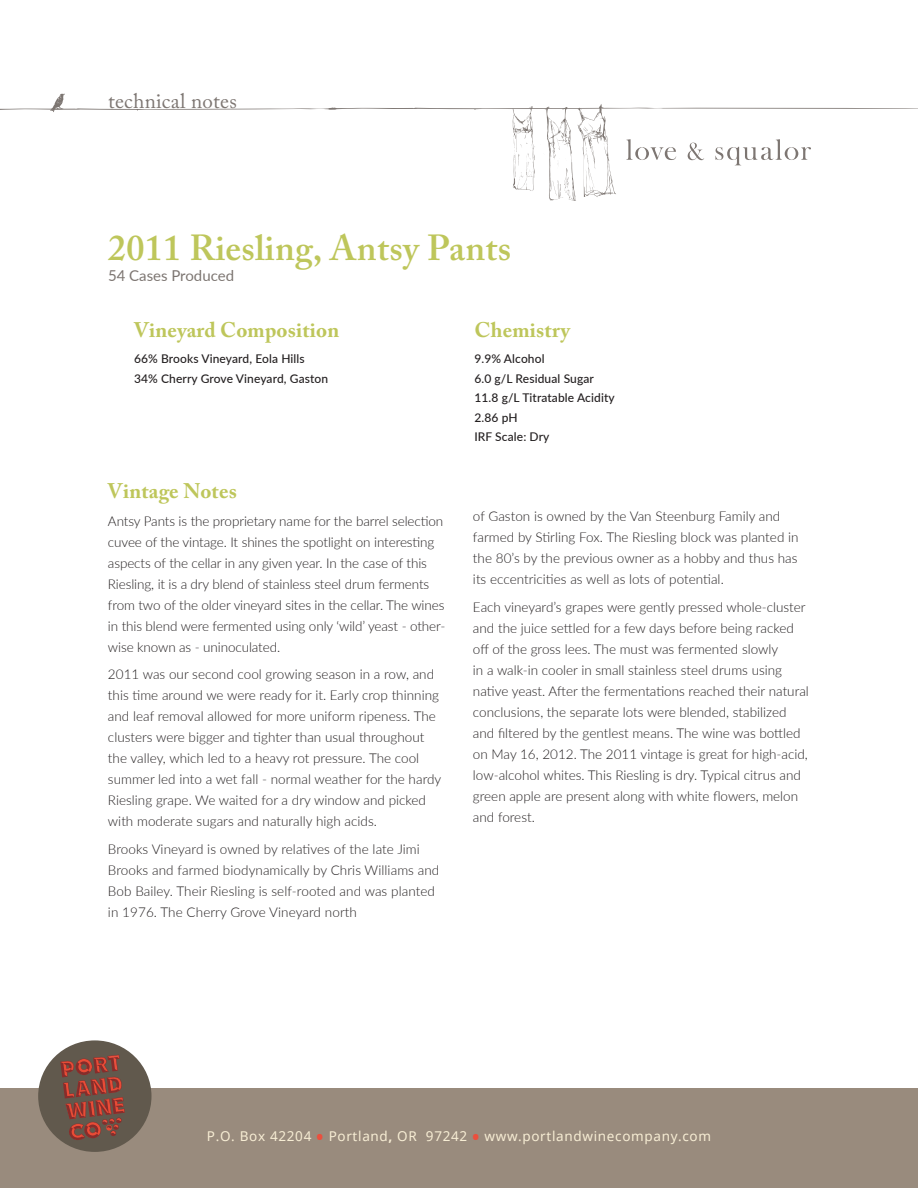
<style>
.page{position:relative;width:918px;height:1188px;background:#fff}
.page>*{position:absolute;margin:0;border:0;box-sizing:border-box;transform-origin:0 0}
.t1{font:600 36px "Adobe Caslon Pro";letter-spacing:.01em;color:#bec65b}
.TECHNICAL_LATO{font:700 21px "Adobe Caslon Pro";letter-spacing:.01em;color:#bec65b}
.t2{font:21px "Adobe Caslon Pro";letter-spacing:.01em;color:#7d7672}
.BODY_TEXT_LATO{font:700 21px "Adobe Caslon Pro";letter-spacing:.01em;color:#bec65b}
.t3{font:15px "Lato";color:#7d7672}
.BODY_TEXT_LATO-2{font:300 13.5px/21px "Lato";color:#231f20}
.t4{font:13.5px "Noto Sans";letter-spacing:.05em;color:#f7edd4}
.TECHNICAL_LATO-2{font:500 12px/19.5px "Lato";letter-spacing:.01em;color:#231f20}
.s1{font-weight:700;font-size:19.5px;color:#eb4f3d}
.s2{font-weight:700}
</style>
<div class="page">
<div style="left:0;top:1089px;width:918px;height:99px;background:#998b7d"></div>
<div style="left:38px;top:1040px;width:113px;height:112px;background:#61594d;border-radius:50%"></div>
<svg style="left:60px;top:1055px;width:65px;height:86px"></svg>
<svg style="left:0;top:93px;width:918px;height:108px"></svg>
<h2 class="t2" style="left:108px;top:89px;width:130px">technical notes</h2>
<p class="t1" style="left:108px;top:226px;width:405px">2011 Riesling, Antsy Pants</p>
<p class="t3" style="left:108px;top:265px;width:128px">54 Cases Produced</p>
<p class="TECHNICAL_LATO" style="left:134px;top:317px;width:207px">Vineyard Composition</p>
<p class="TECHNICAL_LATO-2" style="left:134px;top:349px;width:196px">66% Brooks Vineyard, Eola Hills<br>34% Cherry Grove Vineyard, Gaston</p>
<p class="BODY_TEXT_LATO" style="left:108px;top:478px;width:130px">Vintage Notes</p>
<p class="BODY_TEXT_LATO-2" style="left:108px;top:510px;width:339px">Antsy Pants is the proprietary name for the barrel selection cuvee of the vintage. It shines the spotlight on interesting aspects of the cellar in any given year. In the case of this Riesling, it is a dry blend of stainless steel drum ferments from two of the older vineyard sites in the cellar. The wines in this blend were fermented using only ‘wild’ yeast - other&shy;wise known as - uninoculated.</p>
<p class="BODY_TEXT_LATO-2" style="left:108px;top:664px;width:335px">2011 was our second cool growing season in a row, and this time around we were ready for it. Early crop thinning and leaf removal allowed for more uniform ripeness. The clusters were bigger and tighter than usual throughout the valley, which led to a heavy rot pressure. The cool summer led into a wet fall - normal weather for the hardy Riesling grape. We waited for a dry window and picked with moderate sugars and naturally high acids.</p>
<p class="BODY_TEXT_LATO-2" style="left:108px;top:838px;width:333px">Brooks Vineyard is owned by relatives of the late Jimi Brooks and farmed biodynamically by Chris Williams and Bob Bailey. Their Riesling is self-rooted and was planted in 1976. The Cherry Grove Vineyard north</p>
<p class="TECHNICAL_LATO" style="left:474px;top:317px;width:97px">Chemistry</p>
<p class="TECHNICAL_LATO-2" style="left:474px;top:349px;width:142px">9.9% Alcohol<br>6.0 g/L Residual Sugar<br>11.8 g/L Titratable Acidity<br>2.86 pH<br>IRF Scale: Dry</p>
<p class="BODY_TEXT_LATO-2" style="left:473px;top:505px;width:327px">of Gaston is owned by the Van Steenburg Family and farmed by Stirling Fox. The Riesling block was planted in the 80’s by the previous owner as a hobby and thus has its eccentricities as well as lots of potential.</p>
<p class="BODY_TEXT_LATO-2" style="left:473px;top:596px;width:337px">Each vineyard’s grapes were gently pressed whole-cluster and the juice settled for a few days before being racked off of the gross lees. The must was fermented slowly<br>in a walk-in cooler in small stainless steel drums using native yeast. After the fermentations reached their natural conclusions, the separate lots were blended, stabilized and filtered by the gentlest means. The wine was bottled on May 16, 2012. The 2011 vintage is great for high-acid, low-alcohol whites. This Riesling is dry. Typical citrus and green apple are present along with white flowers, melon and forest.</p>
<p class="t4" style="left:207px;top:1126px;width:506px">P.O. Box 42204 <span class="s1">•</span> Portland<span class="s2">,</span> OR 97242 <span class="s1">•</span> www.portlandwinecompany.com</p>
</div>
